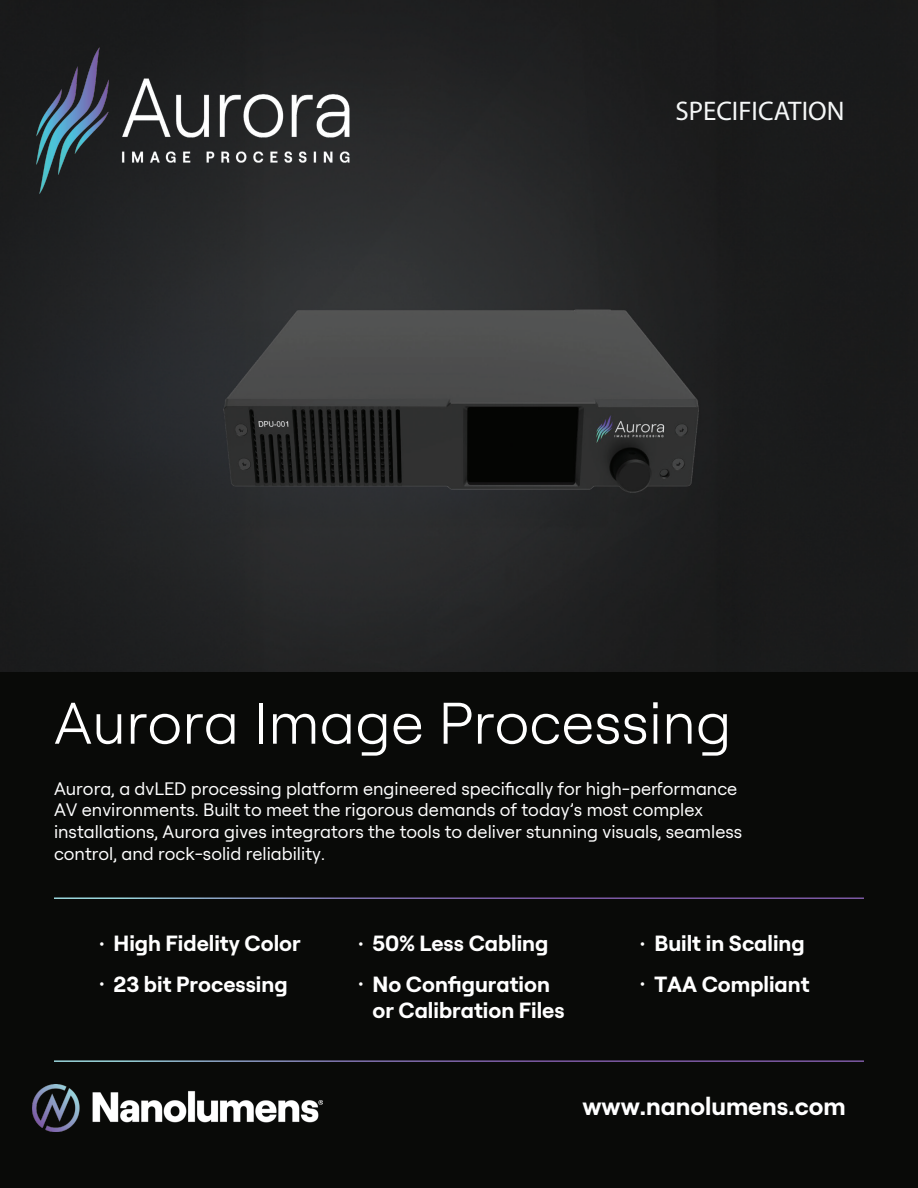
<style>
.page{position:relative;width:918px;height:1188px;background:#fff}
.page>*{position:absolute;margin:0;border:0;box-sizing:border-box;transform-origin:0 0}
.t1{font:300 58.5px "Roobert PRO";color:#fff}
.t2{font:27px "Myriad Pro";color:#f5f7f7}
.t3{font:700 24.9px "Roobert PRO";color:#fff}
.t4{font:700 21.9px/26.2px "Roobert PRO";color:#fff}
.t5{font:18px/21.6px "Roobert PRO";color:#fff}
.s1{font-family:"Roobert";font-weight:400;font-size:18.75px}
</style>
<div class="page">
<img style="left:0;top:0;width:918px;height:673px">
<img style="left:17px;top:45px;width:352px;height:150px">
<div style="left:0;top:673px;width:918px;height:515px;background:#090a08"></div>
<img style="left:32px;top:1085px;width:290px;height:47px">
<hr style="left:54px;top:897px;width:810px;height:2px;background:#fff">
<hr style="left:54px;top:1060px;width:810px;height:2px;background:#fff">
<h2 class="t2" style="left:675px;top:94px;width:171px">SPECIFICATION</h2>
<h1 class="t1" style="left:54px;top:682px;width:679px">Aurora Image Processing</h1>
<p class="t5" style="left:54px;top:777px;width:690px">Aurora, a dvLED processing platform engineered specifically for high-performance AV environments. Built to meet the rigorous demands of today’s most complex installations, Aurora gives integrators the tools to deliver stunning visuals, seamless control, and rock-solid reliability.</p>
<p class="t4" style="left:99px;top:929px;width:203px"><span class="s1">•</span> High Fidelity Color</p>
<p class="t4" style="left:99px;top:970px;width:190px"><span class="s1">•</span> 23 bit Processing</p>
<p class="t4" style="left:358px;top:929px;width:192px"><span class="s1">•</span> 50% Less Cabling</p>
<p class="t4" style="left:373px;top:970px;width:194px;text-indent:-14px"><span class="s1">•</span> No Configuration or Calibration Files</p>
<p class="t4" style="left:640px;top:929px;width:166px"><span class="s1">•</span> Built in Scaling</p>
<p class="t4" style="left:640px;top:970px;width:171px"><span class="s1">•</span> TAA Compliant</p>
<h3 class="t3" style="left:582px;top:1089px;width:265px">www.nanolumens.com</h3>
</div>
